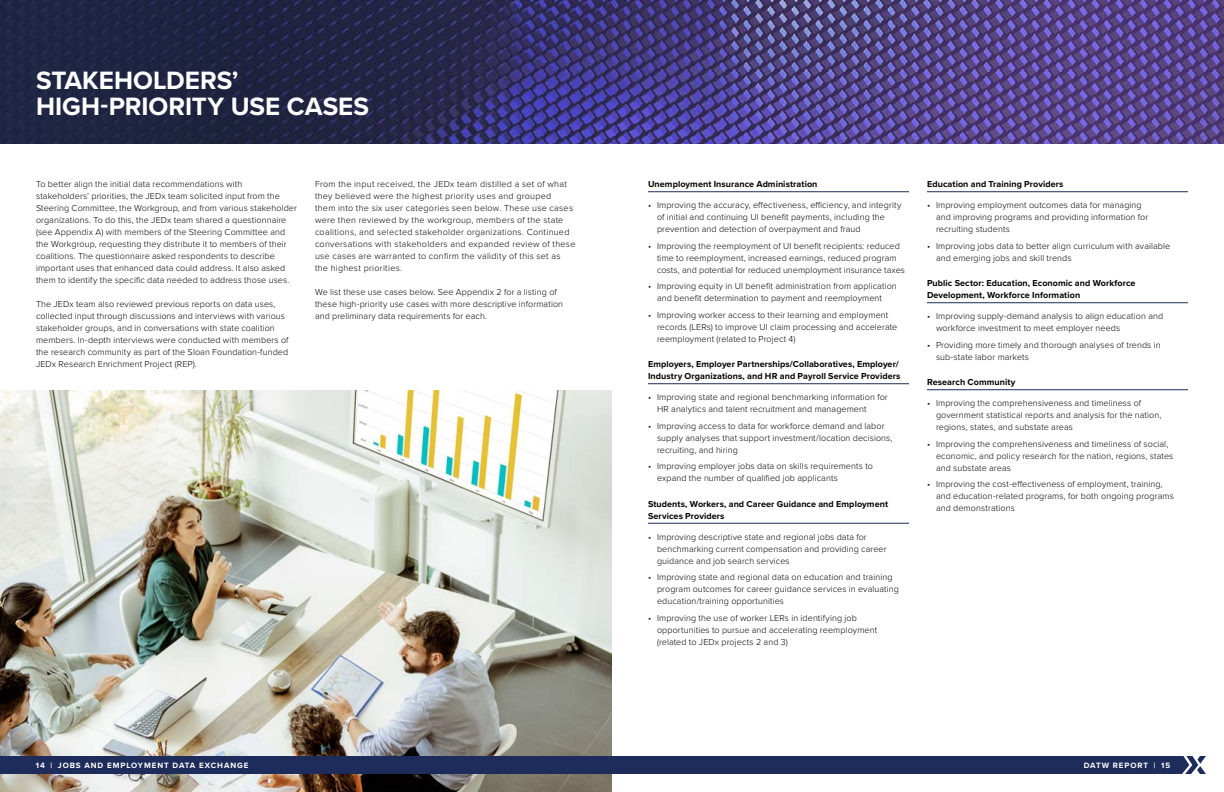
<style>
.page{position:relative;width:1224px;height:792px;background:#fff}
.page>*{position:absolute;margin:0;border:0;box-sizing:border-box;transform-origin:0 0}
.t1{font:700 26px/26px "Proxima Nova";color:#fff}
.t2{font:300 9px/12px "Proxima Nova";letter-spacing:.01em;color:#000}
.t3{font:300 9px/12px "Proxima Nova";letter-spacing:.03em;color:#000}
.t4{font:700 9px/12px "Proxima Nova";letter-spacing:.01em;color:#000}
.t5{font:700 8px "Proxima Nova";letter-spacing:.12em;color:#fff}
</style>
<div class="page">
<svg style="left:0;top:0;width:1224px;height:144px;background:#3d366d"></svg>
<hr style="left:648px;top:192px;width:261px;height:1px;background:#1d2c5a">
<hr style="left:648px;top:384px;width:261px;height:1px;background:#1d2c5a">
<hr style="left:648px;top:523px;width:261px;height:1px;background:#1d2c5a">
<hr style="left:927px;top:192px;width:261px;height:1px;background:#1d2c5a">
<hr style="left:927px;top:303px;width:261px;height:1px;background:#1d2c5a">
<hr style="left:927px;top:390px;width:261px;height:1px;background:#1d2c5a">
<img style="left:0;top:391px;width:612px;height:401px">
<div style="left:0;top:756px;width:1206px;height:18px;background:#1d2c5a"></div>
<h1 class="t1" style="left:36px;top:67px;width:335px">STAKEHOLDERS’<br>HIGH-PRIORITY USE CASES</h1>
<p class="t2" style="left:36px;top:178px;width:263px">To better align the initial data recommendations with stakeholders’ priorities, the JEDx team solicited input from the Steering Committee, the Workgroup, and from various stakeholder organizations. To do this, the JEDx team shared a questionnaire (see Appendix A) with members of the Steering Committee and the Workgroup, requesting they distribute it to members of their coalitions. The questionnaire asked respondents to describe important uses that enhanced data could address. It also asked them to identify the specific data needed to address those uses.</p>
<p class="t2" style="left:36px;top:297px;width:254px">The JEDx team also reviewed previous reports on data uses, collected input through discussions and interviews with various stakeholder groups, and in conversations with state coalition members. In-depth interviews were conducted with members of the research community as part of the Sloan Foundation-funded JEDx Research Enrichment Project (REP).</p>
<p class="t3" style="left:315px;top:178px;width:262px">From the input received, the JEDx team distilled a set of what they believed were the highest priority uses and grouped<br>them into the six user categories seen below. These use cases were then reviewed by the workgroup, members of the state coalitions, and selected stakeholder organizations. Continued conversations with stakeholders and expanded review of these use cases are warranted to confirm the validity of this set as the highest priorities.</p>
<p class="t2" style="left:315px;top:285px;width:250px">We list these use cases below. See Appendix 2 for a listing of these high-priority use cases with more descriptive information and preliminary data requirements for each.</p>
<p class="t4" style="left:648px;top:178px;width:171px">Unemployment Insurance Administration</p>
<p class="t2" style="left:657px;top:199px;width:246px;text-indent:-9px">• Improving the accuracy, effectiveness, efficiency, and integrity of initial and continuing UI benefit payments, including the prevention and detection of overpayment and fraud</p>
<p class="t2" style="left:657px;top:239px;width:249px;text-indent:-9px">• Improving the reemployment of UI benefit recipients: reduced time to reemployment, increased earnings, reduced program costs, and potential for reduced unemployment insurance taxes</p>
<p class="t2" style="left:657px;top:280px;width:241px;text-indent:-9px">• Improving equity in UI benefit administration from application and benefit determination to payment and reemployment</p>
<p class="t2" style="left:657px;top:308px;width:242px;text-indent:-9px">• Improving worker access to their learning and employment records (LERs) to improve UI claim processing and accelerate reemployment (related to Project 4)</p>
<p class="t4" style="left:648px;top:358px;width:254px">Employers, Employer Partnerships/Collaboratives, Employer/<br>Industry Organizations, and HR and Payroll Service Providers</p>
<p class="t2" style="left:657px;top:391px;width:232px;text-indent:-9px">• Improving state and regional benchmarking information for<br>HR analytics and talent recruitment and management</p>
<p class="t2" style="left:657px;top:419px;width:237px;text-indent:-9px">• Improving access to data for workforce demand and labor supply analyses that support investment/location decisions, recruiting, and hiring</p>
<p class="t2" style="left:657px;top:460px;width:217px;text-indent:-9px">• Improving employer jobs data on skills requirements to expand the number of qualified job applicants</p>
<p class="t4" style="left:648px;top:497px;width:242px">Students, Workers, and Career Guidance and Employment<br>Services Providers</p>
<p class="t2" style="left:657px;top:530px;width:231px;text-indent:-9px">• Improving descriptive state and regional jobs data for benchmarking current compensation and providing career guidance and job search services</p>
<p class="t2" style="left:657px;top:571px;width:243px;text-indent:-9px">• Improving state and regional data on education and training program outcomes for career guidance services in evaluating education/training opportunities</p>
<p class="t2" style="left:657px;top:611px;width:222px;text-indent:-9px">• Improving the use of worker LERs in identifying job opportunities to pursue and accelerating reemployment (related to JEDx projects 2 and 3)</p>
<p class="t4" style="left:927px;top:178px;width:138px">Education and Training Providers</p>
<p class="t2" style="left:936px;top:199px;width:214px;text-indent:-9px">• Improving employment outcomes data for managing and improving programs and providing information for recruiting students</p>
<p class="t2" style="left:936px;top:239px;width:236px;text-indent:-9px">• Improving jobs data to better align curriculum with available and emerging jobs and skill trends</p>
<p class="t4" style="left:927px;top:277px;width:210px">Public Sector: Education, Economic and Workforce<br>Development, Workforce Information</p>
<p class="t2" style="left:936px;top:310px;width:229px;text-indent:-9px">• Improving supply-demand analysis to align education and workforce investment to meet employer needs</p>
<p class="t2" style="left:936px;top:338px;width:226px;text-indent:-9px">• Providing more timely and thorough analyses of trends in sub-state labor markets</p>
<p class="t4" style="left:927px;top:376px;width:90px">Research Community</p>
<p class="t2" style="left:936px;top:397px;width:227px;text-indent:-9px">• Improving the comprehensiveness and timeliness of government statistical reports and analysis for the nation, regions, states, and substate areas</p>
<p class="t2" style="left:936px;top:437px;width:239px;text-indent:-9px">• Improving the comprehensiveness and timeliness of social, economic, and policy research for the nation, regions, states and substate areas</p>
<p class="t2" style="left:936px;top:478px;width:239px;text-indent:-9px">• Improving the cost-effectiveness of employment, training, and education-related programs, for both ongoing programs and demonstrations</p>
<p class="t5" style="left:36px;top:759px;width:214px">14 | JOBS AND EMPLOYMENT DATA EXCHANGE</p>
<p class="t5" style="left:1084px;top:759px;width:88px">DATW REPORT | 15</p>
</div>
